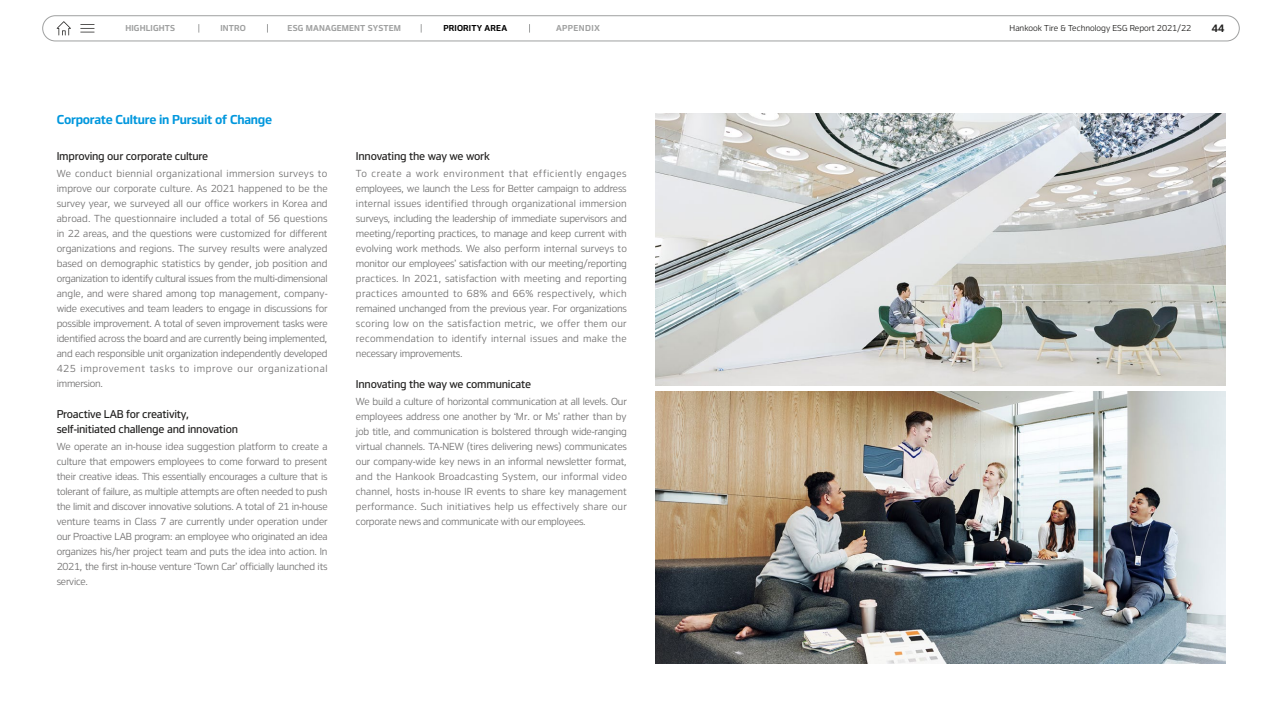
<style>
.page{position:relative;width:1282px;height:720px;background:#fff}
.page>*{position:absolute;margin:0;border:0;box-sizing:border-box;transform-origin:0 0}
.t1{font:600 12px "Hankook";letter-spacing:-.02em;color:#0097dd}
.t2{font:500 10.5px/15px "Hankook";letter-spacing:-.02em;color:#1f1e1d}
.t3{font:600 10px "Hankook";color:#1f1e1d}
.t4{font:9.5px/15px "Hankook";letter-spacing:-.02em;color:#727171;text-align:justify}
.t5{font:8px "Hankook";color:#1f1e1d}
.t6{font:600 8px "Hankook";letter-spacing:.02em;color:#9fa0a0}
.t7{font:600 8px "Hankook";letter-spacing:.02em;color:#000}
.t8{font:600 8px "Hankook";letter-spacing:.05em;color:#9fa0a0}
</style>
<div class="page">
<img style="left:655px;top:391px;width:570px;height:272px">
<img style="left:655px;top:113px;width:570px;height:273px">
<div style="left:43px;top:16px;width:1196px;height:25px;border:1px solid #9fa0a0;border-radius:13px"></div>
<svg style="left:57px;top:21px;width:14px;height:14px"></svg>
<svg style="left:80px;top:24px;width:14px;height:9px"></svg>
<p class="t6" style="left:125px;top:22px;width:51px">HIGHLIGHTS</p>
<p class="t6" style="left:220px;top:22px;width:27px">INTRO</p>
<p class="t6" style="left:287px;top:22px;width:115px">ESG MANAGEMENT SYSTEM</p>
<p class="t7" style="left:443px;top:22px;width:65px">PRIORITY AREA</p>
<p class="t8" style="left:556px;top:22px;width:45px">APPENDIX</p>
<p class="t5" style="left:1009px;top:22px;width:183px">Hankook Tire &amp; Technology ESG Report 2021/22</p>
<p class="t3" style="left:1211px;top:21px;width:14px">44</p>
<p class="t1" style="left:57px;top:110px;width:217px">Corporate Culture in Pursuit of Change</p>
<p class="t2" style="left:57px;top:148px;width:153px">Improving our corporate culture</p>
<p class="t4" style="left:57px;top:166px;width:272px">We conduct biennial organizational immersion surveys to improve our corporate culture. As 2021 happened to be the survey year, we surveyed all our office workers in Korea and abroad. The questionnaire included a total of 56 questions in 22 areas, and the questions were customized for different organizations and regions. The survey results were analyzed based on demographic statistics by gender, job position and organization to identify cultural issues from the multi-dimensional angle, and were shared among top management, company&shy;wide executives and team leaders to engage in discussions for possible improvement. A total of seven improvement tasks were identified across the board and are currently being implemented, and each responsible unit organization independently developed 425 improvement tasks to improve our organizational immersion.</p>
<p class="t2" style="left:57px;top:406px;width:183px">Proactive LAB for creativity, self-initiated challenge and innovation</p>
<p class="t4" style="left:57px;top:438px;width:272px">We operate an in-house idea suggestion platform to create a culture that empowers employees to come forward to present their creative ideas. This essentially encourages a culture that is tolerant of failure, as multiple attempts are often needed to push the limit and discover innovative solutions. A total of 21 in-house venture teams in Class 7 are currently under operation under our Proactive LAB program: an employee who originated an idea organizes his/her project team and puts the idea into action. In 2021, the first in-house venture ‘Town Car’ officially launched its service.</p>
<p class="t2" style="left:356px;top:148px;width:135px">Innovating the way we work</p>
<p class="t4" style="left:356px;top:165px;width:272px">To create a work environment that efficiently engages employees, we launch the Less for Better campaign to address internal issues identified through organizational immersion surveys, including the leadership of immediate supervisors and meeting/reporting practices, to manage and keep current with evolving work methods. We also perform internal surveys to monitor our employees’ satisfaction with our meeting/reporting practices. In 2021, satisfaction with meeting and reporting practices amounted to 68% and 66% respectively, which remained unchanged from the previous year. For organizations scoring low on the satisfaction metric, we offer them our recommendation to identify internal issues and make the necessary improvements.</p>
<p class="t2" style="left:356px;top:376px;width:177px">Innovating the way we communicate</p>
<p class="t4" style="left:356px;top:393px;width:272px">We build a culture of horizontal communication at all levels. Our employees address one another by ‘Mr. or Ms’ rather than by job title, and communication is bolstered through wide-ranging virtual channels. TA-NEW (tires delivering news) communicates our company-wide key news in an informal newsletter format, and the Hankook Broadcasting System, our informal video channel, hosts in-house IR events to share key management performance. Such initiatives help us effectively share our corporate news and communicate with our employees.</p>
</div>
